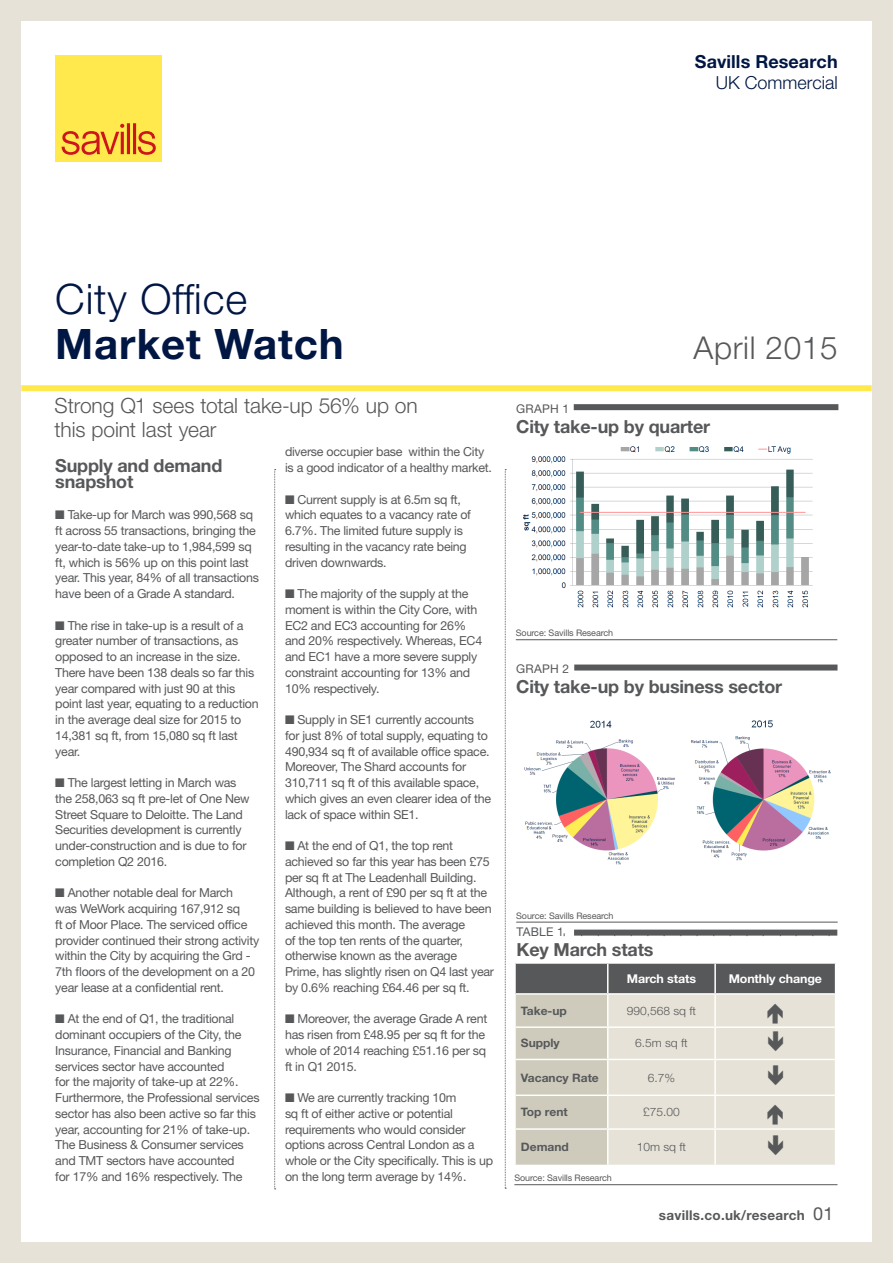
<style>
.page{position:relative;width:893px;height:1263px;background:#e6e2d7}
.page>*{position:absolute;margin:0;border:0;box-sizing:border-box;transform-origin:0 0}
.t1{font:700 42px "Helvetica Neue LT Std";letter-spacing:.02em;color:#001643}
.t2{font:300 42px "Helvetica Neue LT Std";letter-spacing:.02em;color:#001643}
.t3{font:300 31.5px "Helvetica Neue LT Std";letter-spacing:.02em;color:#57585a}
.t4{font:300 21px/24px "Helvetica Neue LT Std";letter-spacing:-.005em;color:#57585a}
.t5{font:700 18px/15.8px "Helvetica Neue LT Std";letter-spacing:-.01em;color:#57585a}
.t6{font:700 18px "Helvetica Neue LT Std";letter-spacing:.005em;color:#001643}
.t7{font:300 18px "Helvetica Neue LT Std";color:#001643}
.t8{font:700 13.5px "Helvetica Neue LT Std";letter-spacing:.02em;color:#57585a}
.t9{font:12.45px/15.8px "Helvetica Neue LT Std";letter-spacing:-.02em;color:#57585a}
.t10{font:700 12px "Helvetica Neue LT Std";letter-spacing:-.01em;color:#fff}
.t11{font:12px "Helvetica Neue LT Std";letter-spacing:.02em;color:#57585a}
.t12{font:700 11.7px "Helvetica Neue LT Std";color:#57585a}
.t13{font:300 11.7px "Helvetica Neue LT Std";color:#57585a}
.t14{font:9px "Helvetica Neue LT Std";letter-spacing:-.01em;color:#57585a}
.s1{font-weight:400;font-size:18px}
</style>
<div class="page">
<div style="left:21px;top:21px;width:851px;height:1221px;background:#fff"></div>
<div style="left:55px;top:55px;width:107px;height:107px;background:#ffe94d"></div>
<svg style="left:62px;top:123px;width:94px;height:32px"></svg>
<div style="left:21px;top:385px;width:851px;height:6px;background:#ffe94d"></div>
<svg style="left:274px;top:469px;width:2px;height:720px"></svg>
<svg style="left:505px;top:469px;width:1px;height:720px"></svg>
<hr style="left:516px;top:639px;width:321px;height:1px;background:#57585a">
<hr style="left:514px;top:1184px;width:323px;height:1px;background:#57585a">
<div style="left:574px;top:404px;width:264px;height:6px;background:#57585a"></div>
<hr style="left:516px;top:922px;width:322px;height:1px;background:#57585a">
<div style="left:574px;top:664px;width:263px;height:6px;background:#57585a"></div>
<div style="left:574px;top:929px;width:263px;height:6px;background:#57585a"></div>
<img style="left:522px;top:446px;width:291px;height:162px">
<img style="left:524px;top:720px;width:307px;height:145px">
<svg style="left:515px;top:963px;width:321px;height:202px;background:#cdcac1"></svg>
<h3 class="t6" style="left:695px;top:51px;width:144px">Savills Research</h3>
<h3 class="t7" style="left:716px;top:72px;width:123px">UK Commercial</h3>
<h1 class="t2" style="left:55px;top:274px;width:193px">City Office</h1>
<h1 class="t1" style="left:55px;top:318px;width:290px">Market Watch</h1>
<h2 class="t3" style="left:693px;top:329px;width:145px">April 2015</h2>
<h3 class="t4" style="left:55px;top:394px;width:365px">Strong Q1 sees total take-up 56% up on this point last year</h3>
<h3 class="t5" style="left:55px;top:457px;width:169px">Supply and demand snapshot</h3>
<p class="t9" style="left:55px;top:507px;width:205px">■ Take-up for March was 990,568 sq ft across 55 transactions, bringing the year-to-date take-up to 1,984,599 sq ft, which is 56% up on this point last year. This year, 84% of all transactions have been of a Grade A standard.</p>
<p class="t9" style="left:55px;top:617px;width:205px">■ The rise in take-up is a result of a greater number of transactions, as opposed to an increase in the size.<br>There have been 138 deals so far this year compared with just 90 at this point last year, equating to a reduction in the average deal size for 2015 to<br>14,381 sq ft, from 15,080 sq ft last year.</p>
<p class="t9" style="left:55px;top:775px;width:196px">■ The largest letting in March was the 258,063 sq ft pre-let of One New<br>Street Square to Deloitte. The Land<br>Securities development is currently under-construction and is due to for completion Q2 2016.</p>
<p class="t9" style="left:55px;top:885px;width:206px">■ Another notable deal for March<br>was WeWork acquiring 167,912 sq<br>ft of Moor Place. The serviced office provider continued their strong activity within the City by acquiring the Grd - 7th floors of the development on a 20 year lease at a confidential rent.</p>
<p class="t9" style="left:55px;top:1011px;width:206px">■ At the end of Q1, the traditional dominant occupiers of the City, the Insurance, Financial and Banking services sector have accounted<br>for the majority of take-up at 22%.<br>Furthermore, the Professional services sector has also been active so far this year, accounting for 21% of take-up.<br>The Business &amp; Consumer services and TMT sectors have accounted<br>for 17% and 16% respectively. The</p>
<p class="t9" style="left:285px;top:444px;width:209px">diverse occupier base within the City is a good indicator of a healthy market.</p>
<p class="t9" style="left:285px;top:491px;width:187px">■ Current supply is at 6.5m sq ft, which equates to a vacancy rate of<br>6.7%. The limited future supply is resulting in the vacancy rate being driven downwards.</p>
<p class="t9" style="left:285px;top:586px;width:199px">■ The majority of the supply at the moment is within the City Core, with<br>EC2 and EC3 accounting for 26% and 20% respectively. Whereas, EC4 and EC1 have a more severe supply constraint accounting for 13% and<br>10% respectively.</p>
<p class="t9" style="left:285px;top:712px;width:208px">■ Supply in SE1 currently accounts for just 8% of total supply, equating to 490,934 sq ft of available office space.<br>Moreover, The Shard accounts for 310,711 sq ft of this available space, which gives an even clearer idea of the lack of space within SE1.</p>
<p class="t9" style="left:285px;top:837px;width:211px">■ At the end of Q1, the top rent achieved so far this year has been £75 per sq ft at The Leadenhall Building.<br>Although, a rent of £90 per sq ft at the same building is believed to have been achieved this month. The average<br>of the top ten rents of the quarter, otherwise known as the average Prime, has slightly risen on Q4 last year by 0.6% reaching £64.46 per sq ft.</p>
<p class="t9" style="left:285px;top:1011px;width:204px">■ Moreover, the average Grade A rent has risen from £48.95 per sq ft for the whole of 2014 reaching £51.16 per sq ft in Q1 2015.</p>
<p class="t9" style="left:285px;top:1089px;width:210px">■ We are currently tracking 10m<br>sq ft of either active or potential requirements who would consider options across Central London as a whole or the City specifically. This is up on the long term average by 14%.</p>
<p class="t11" style="left:516px;top:401px;width:54px">GRAPH 1</p>
<h3 class="t5" style="left:516px;top:418px;width:196px">City take-up by quarter</h3>
<p class="t14" style="left:516px;top:628px;width:99px">Source: Savills Research</p>
<p class="t11" style="left:516px;top:662px;width:54px">GRAPH 2</p>
<h3 class="t5" style="left:516px;top:679px;width:267px">City take-up by business sector</h3>
<p class="t14" style="left:516px;top:910px;width:99px">Source: Savills Research</p>
<p class="t11" style="left:517px;top:925px;width:49px">TABLE 1</p>
<h3 class="t5" style="left:517px;top:941px;width:138px">Key March stats</h3>
<p class="t10" style="left:627px;top:971px;width:71px">March stats</p>
<p class="t10" style="left:729px;top:971px;width:95px">Monthly change</p>
<p class="t12" style="left:521px;top:1003px;width:47px">Take-up</p>
<p class="t13" style="left:627px;top:1003px;width:71px">990,568 sq ft</p>
<p class="t12" style="left:521px;top:1036px;width:40px">Supply</p>
<p class="t13" style="left:635px;top:1036px;width:54px">6.5m sq ft</p>
<p class="t12" style="left:521px;top:1070px;width:79px">Vacancy Rate</p>
<p class="t13" style="left:648px;top:1070px;width:29px">6.7%</p>
<p class="t12" style="left:521px;top:1105px;width:48px">Top rent</p>
<p class="t13" style="left:643px;top:1105px;width:38px">£75.00</p>
<p class="t12" style="left:521px;top:1140px;width:49px">Demand</p>
<p class="t13" style="left:637px;top:1140px;width:51px">10m sq ft</p>
<p class="t14" style="left:514px;top:1173px;width:99px">Source: Savills Research</p>
<p class="t8" style="left:659px;top:1207px;width:176px">savills.co.uk/research <span class="s1">01</span></p>
</div>
